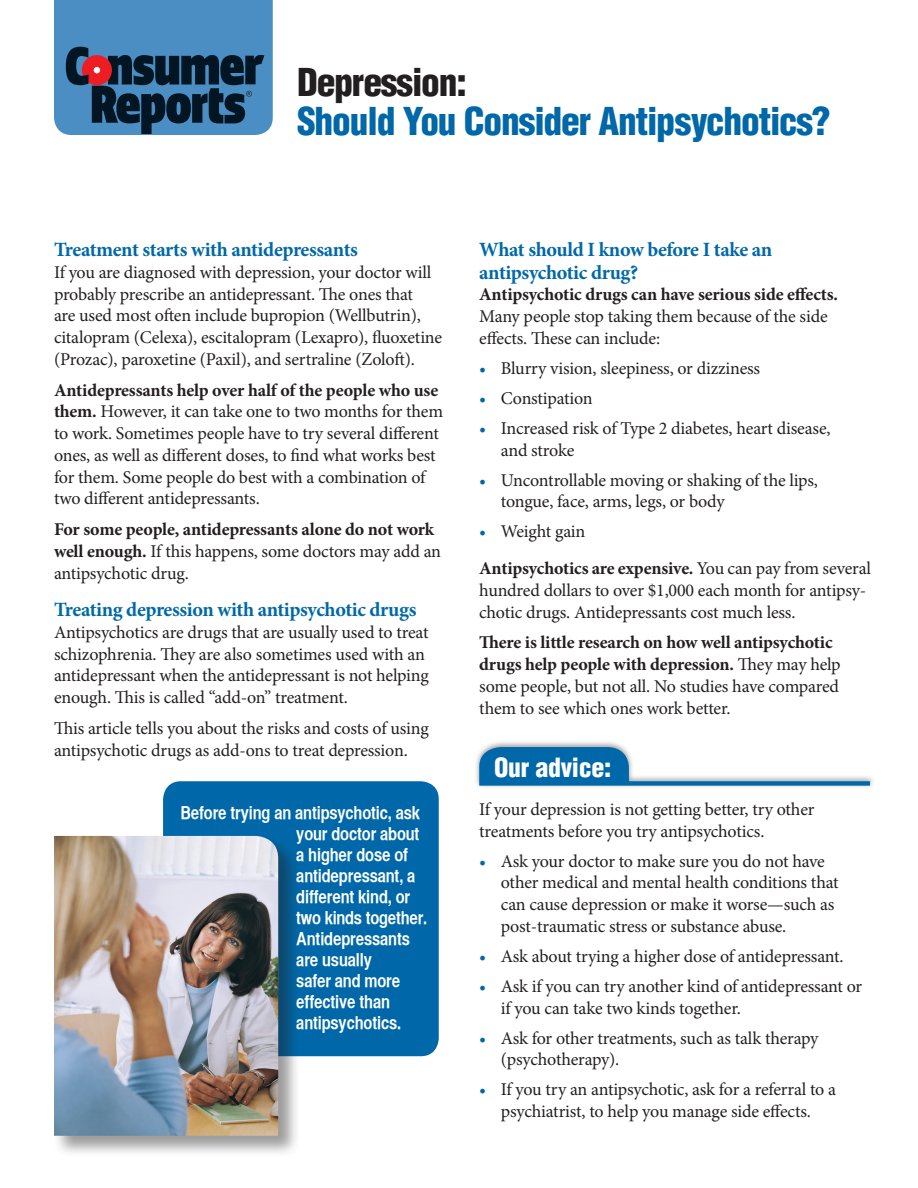
<style>
.page{position:relative;width:918px;height:1188px;background:#fff}
.page>*{position:absolute;margin:0;border:0;box-sizing:border-box;transform-origin:0 0}
._25Title{font:900 condensed 37.5px "Helvetica";letter-spacing:-.03em;color:#0068a9}
._25Title-2{font:900 condensed 37.5px "Helvetica";letter-spacing:-.03em;color:#231f20}
.t1{font:900 condensed 25.8px "Helvetica";letter-spacing:-.01em;color:#fff}
.Subhead{font:700 20.25px "Minion Pro";letter-spacing:-.02em;color:#0068a9}
._12_14_5_Minion{font:18px/21.8px "Minion Pro";letter-spacing:-.015em;color:#231f20}
._12_14_5_Minion-2{font:700 18px/21.8px "Minion Pro";letter-spacing:-.01em;color:#231f20}
.t2{font:18px/21px "Helvetica CY Bold";letter-spacing:-.01em;color:#fff}
.s1{font-weight:700}
.s2{font-weight:400}
.s3{color:#0068a9}
</style>
<div class="page">
<svg style="left:54px;top:0;width:219px;height:135px;background:#3b6b94"></svg>
<div style="left:163px;top:781px;width:276px;height:275px;background:#0068a9;border-radius:18px"></div>
<div style="left:53px;top:835px;width:248px;height:323px;background:#231f20;opacity:.45"></div>
<img style="left:54px;top:836px;width:224px;height:300px">
<div style="left:474px;top:740px;width:401px;height:49px;background:#231f20;opacity:.45"></div>
<svg style="left:479px;top:747px;width:391px;height:39px"></svg>
<p class="_25Title-2" style="left:297px;top:59px;width:171px">Depression:</p>
<p class="_25Title" style="left:297px;top:98px;width:535px">Should You Consider Antipsychotics?</p>
<p class="Subhead" style="left:54px;top:235px;width:305px">Treatment starts with antidepressants</p>
<p class="_12_14_5_Minion" style="left:54px;top:261px;width:379px">If you are diagnosed with depression, your doctor will</p>
<p class="_12_14_5_Minion" style="left:54px;top:283px;width:390px">probably prescribe an antidepressant. The ones that<br>are used most often include bupropion (Wellbutrin), citalopram (Celexa), escitalopram (Lexapro), fluoxetine (Prozac), paroxetine (Paxil), and sertraline (Zoloft).</p>
<p class="_12_14_5_Minion" style="left:54px;top:379px;width:391px"><span class="s1">Antidepressants help over half of the people who use them.</span> However, it can take one to two months for them to work. Sometimes people have to try several different ones, as well as different doses, to find what works best for them. Some people do best with a combination of two different antidepressants.</p>
<p class="_12_14_5_Minion-2" style="left:54px;top:518px;width:389px">For some people, antidepressants alone do not work well enough. <span class="s2">If this happens, some doctors may add an antipsychotic drug.</span></p>
<p class="Subhead" style="left:54px;top:595px;width:364px">Treating depression with antipsychotic drugs</p>
<p class="_12_14_5_Minion" style="left:54px;top:621px;width:376px">Antipsychotics are drugs that are usually used to treat schizophrenia. They are also sometimes used with an antidepressant when the antidepressant is not helping enough. This is called “add-on” treatment.</p>
<p class="_12_14_5_Minion" style="left:54px;top:717px;width:376px">This article tells you about the risks and costs of using antipsychotic drugs as add-ons to treat depression.</p>
<p class="t2" style="left:296px;top:802px;width:125px;text-indent:-116px">Before trying an antipsychotic, ask your doctor about a higher dose of antidepressant, a</p>
<p class="t2" style="left:296px;top:886px;width:115px">different kind, or</p>
<p class="t2" style="left:296px;top:907px;width:133px">two kinds together.</p>
<p class="t2" style="left:296px;top:928px;width:115px">Antidepressants</p>
<p class="t2" style="left:296px;top:949px;width:77px">are usually</p>
<p class="t2" style="left:296px;top:970px;width:106px">safer and more</p>
<p class="t2" style="left:296px;top:991px;width:95px">effective than</p>
<p class="t2" style="left:296px;top:1012px;width:106px">antipsychotics.</p>
<p class="Subhead" style="left:479px;top:235px;width:295px">What should I know before I take an</p>
<p class="Subhead" style="left:479px;top:258px;width:160px">antipsychotic drug?</p>
<p class="_12_14_5_Minion-2" style="left:479px;top:284px;width:360px">Antipsychotic drugs can have serious side effects.<br><span class="s2">Many people stop taking them because of the side</span></p>
<p class="_12_14_5_Minion" style="left:479px;top:327px;width:182px">effects. These can include:</p>
<p class="_12_14_5_Minion" style="left:479px;top:357px;width:282px"><span class="s3">•</span> Blurry vision, sleepiness, or dizziness</p>
<p class="_12_14_5_Minion" style="left:479px;top:387px;width:115px"><span class="s3">•</span> Constipation</p>
<p class="_12_14_5_Minion" style="left:479px;top:417px;width:353px"><span class="s3">•</span> Increased risk of Type 2 diabetes, heart disease,</p>
<p class="_12_14_5_Minion" style="left:501px;top:439px;width:75px">and stroke</p>
<p class="_12_14_5_Minion" style="left:501px;top:469px;width:319px;text-indent:-22px"><span class="s3">•</span> Uncontrollable moving or shaking of the lips, tongue, face, arms, legs, or body</p>
<p class="_12_14_5_Minion" style="left:479px;top:521px;width:108px"><span class="s3">•</span> Weight gain</p>
<p class="_12_14_5_Minion-2" style="left:479px;top:557px;width:393px">Antipsychotics are expensive. <span class="s2">You can pay from several</span></p>
<p class="_12_14_5_Minion" style="left:479px;top:579px;width:389px">hundred dollars to over $1,000 each month for antipsy&shy;chotic drugs. Antidepressants cost much less.</p>
<p class="_12_14_5_Minion" style="left:479px;top:632px;width:363px"><span class="s1">There is little research on how well antipsychotic drugs help people with depression.</span> They may help some people, but not all. No studies have compared them to see which ones work better.</p>
<p class="t1" style="left:494px;top:752px;width:119px">Our advice:</p>
<p class="_12_14_5_Minion" style="left:479px;top:798px;width:337px">If your depression is not getting better, try other</p>
<p class="_12_14_5_Minion" style="left:479px;top:820px;width:287px">treatments before you try antipsychotics.</p>
<p class="_12_14_5_Minion" style="left:479px;top:850px;width:347px"><span class="s3">•</span> Ask your doctor to make sure you do not have</p>
<p class="_12_14_5_Minion" style="left:501px;top:872px;width:339px">other medical and mental health conditions that</p>
<p class="_12_14_5_Minion" style="left:501px;top:894px;width:335px">can cause depression or make it worse—such as post-traumatic stress or substance abuse.</p>
<p class="_12_14_5_Minion" style="left:479px;top:945px;width:366px"><span class="s3">•</span> Ask about trying a higher dose of antidepressant.</p>
<p class="_12_14_5_Minion" style="left:501px;top:975px;width:363px;text-indent:-22px"><span class="s3">•</span> Ask if you can try another kind of antidepressant or if you can take two kinds together.</p>
<p class="_12_14_5_Minion" style="left:479px;top:1027px;width:341px"><span class="s3">•</span> Ask for other treatments, such as talk therapy</p>
<p class="_12_14_5_Minion" style="left:501px;top:1049px;width:120px">(psychotherapy).</p>
<p class="_12_14_5_Minion" style="left:479px;top:1079px;width:358px"><span class="s3">•</span> If you try an antipsychotic, ask for a referral to a</p>
<p class="_12_14_5_Minion" style="left:501px;top:1101px;width:312px">psychiatrist, to help you manage side effects.</p>
</div>
